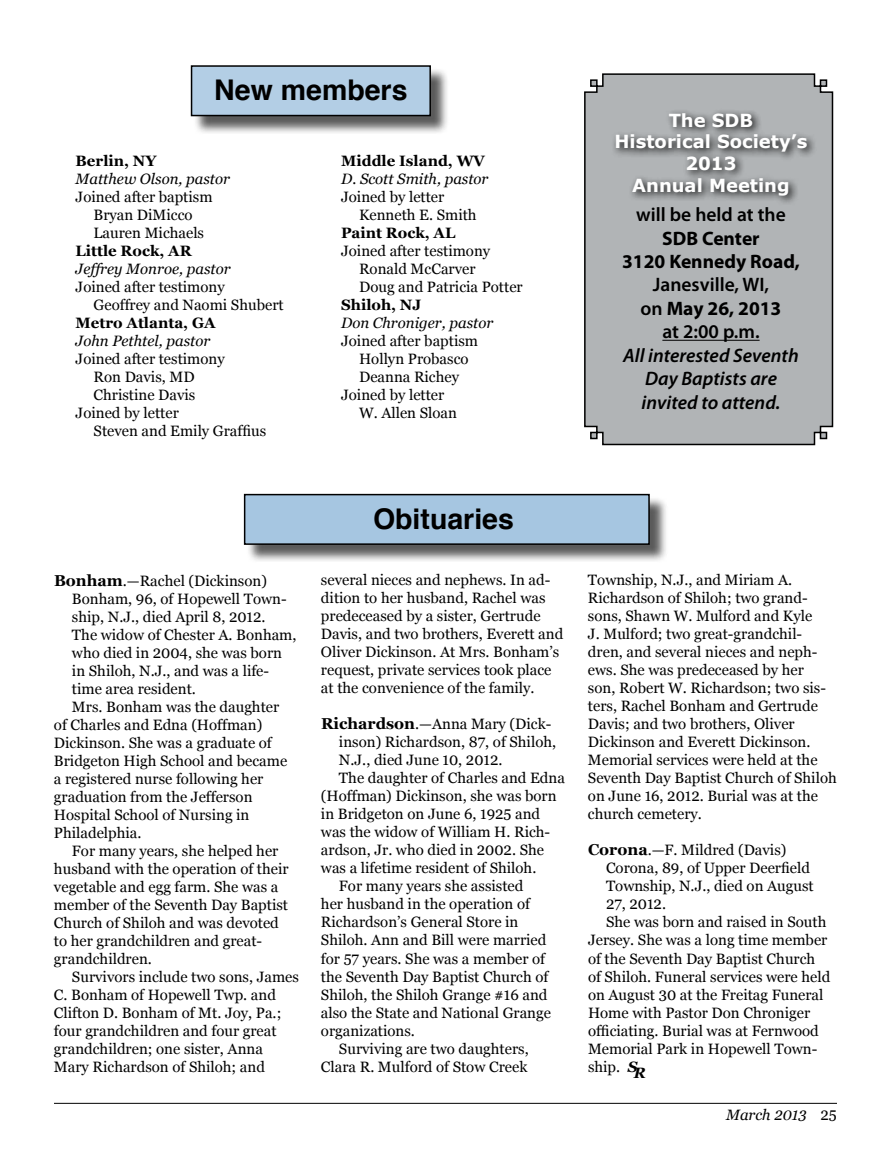
<style>
.page{position:relative;width:891px;height:1175px;background:#fff}
.page>*{position:absolute;margin:0;border:0;box-sizing:border-box;transform-origin:0 0}
.t1{font:700 28.5px "Helvetica";color:#000}
.t2{font:600 19.5px/23.4px "Myriad Pro";color:#000;text-align:center}
.t3{font:italic 600 19.5px/23.4px "Myriad Pro";color:#000;text-align:center}
.t4{font:700 19.5px/23.4px "Myriad Pro";color:#000;text-align:center}
.t5{font:700 18px/21.6px "Verdana";color:#fff;text-align:center}
.t6{font:15px/18px "Georgia";color:#000}
.t7{font:italic 15px "Georgia";color:#000}
.t8{font:700 15px "Georgia";color:#000}
.t9{font:italic 700 15px "Georgia";color:#000}
.s1{font-weight:700}
.s2{font-weight:700;font-size:15.75px}
.s3{font-style:normal}
</style>
<div class="page">
<hr style="left:54px;top:1102px;width:783px;height:1px;background:#000">
<div style="left:584px;top:73px;width:250px;height:373px;background:#b1b4b6"></div>
<div style="left:246px;top:496px;width:422px;height:67px;background:#000;opacity:.65"></div>
<div style="left:245px;top:494px;width:404px;height:50px;background:#a6c6e1"></div>
<div style="left:244px;top:494px;width:406px;height:51px;border:2px solid #000"></div>
<div style="left:193px;top:68px;width:257px;height:67px;background:#000;opacity:.65"></div>
<div style="left:192px;top:66px;width:238px;height:50px;background:#b3cee5"></div>
<div style="left:191px;top:65px;width:240px;height:51px;border:2px solid #000"></div>
<hr style="left:662px;top:340px;width:98px;height:1px;background:#000">
<div style="left:611px;top:108px;width:207px;height:98px;background:#000;opacity:.97"></div>
<h1 class="t1" style="left:214px;top:67px;width:195px">New members</h1>
<p class="t8" style="left:76px;top:152px;width:82px">Berlin, NY</p>
<p class="t7" style="left:76px;top:170px;width:156px">Matthew Olson, pastor</p>
<p class="t6" style="left:94px;top:187px;width:120px;text-indent:-18px">Joined after baptism<br>Bryan DiMicco<br>Lauren Michaels</p>
<p class="t8" style="left:76px;top:242px;width:118px">Little Rock, AR</p>
<p class="t7" style="left:76px;top:260px;width:157px">Jeffrey Monroe, pastor</p>
<p class="t6" style="left:94px;top:277px;width:192px;text-indent:-18px">Joined after testimony<br>Geoffrey and Naomi Shubert</p>
<p class="t8" style="left:76px;top:314px;width:141px">Metro Atlanta, GA</p>
<p class="t7" style="left:76px;top:332px;width:136px">John Pethtel, pastor</p>
<p class="t6" style="left:76px;top:349px;width:151px">Joined after testimony</p>
<p class="t6" style="left:94px;top:367px;width:103px">Ron Davis, MD</p>
<p class="t6" style="left:94px;top:385px;width:103px">Christine Davis</p>
<p class="t6" style="left:76px;top:403px;width:105px">Joined by letter</p>
<p class="t6" style="left:94px;top:421px;width:174px">Steven and Emily Graffius</p>
<p class="t8" style="left:341px;top:152px;width:145px">Middle Island, WV</p>
<p class="t7" style="left:341px;top:170px;width:149px">D. Scott Smith, pastor</p>
<p class="t6" style="left:359px;top:187px;width:119px;text-indent:-18px">Joined by letter<br>Kenneth E. Smith</p>
<p class="t8" style="left:341px;top:224px;width:116px">Paint Rock, AL</p>
<p class="t6" style="left:359px;top:241px;width:165px;text-indent:-18px">Joined after testimony<br>Ronald McCarver<br>Doug and Patricia Potter</p>
<p class="t8" style="left:341px;top:296px;width:82px">Shiloh, NJ</p>
<p class="t7" style="left:341px;top:314px;width:154px">Don Chroniger, pastor</p>
<p class="t6" style="left:341px;top:331px;width:138px">Joined after baptism</p>
<p class="t6" style="left:359px;top:349px;width:111px">Hollyn Probasco</p>
<p class="t6" style="left:359px;top:367px;width:102px">Deanna Richey</p>
<p class="t6" style="left:341px;top:385px;width:105px">Joined by letter</p>
<p class="t6" style="left:359px;top:403px;width:99px">W. Allen Sloan</p>
<p class="t5" style="left:615px;top:109px;width:194px">The SDB<br>Historical Society’s<br>2013<br>Annual Meeting</p>
<h2 class="t2" style="left:636px;top:202px;width:151px">will be held at the</h2>
<h2 class="t4" style="left:622px;top:226px;width:179px">SDB Center<br>3120 Kennedy Road,</h2>
<h2 class="t2" style="left:641px;top:273px;width:142px">Janesville, WI, on <span class="s1">May 26, 2013 </span>at 2:00 p.m.</h2>
<h2 class="t3" style="left:623px;top:343px;width:177px">All interested Seventh<br>Day Baptists are invited to attend.</h2>
<p class="t6" style="left:54px;top:571px;width:214px"><span class="s2">Bonham</span>.—Rachel (Dickinson)</p>
<p class="t6" style="left:72px;top:589px;width:216px">Bonham, 96, of Hopewell Town-</p>
<p class="t6" style="left:72px;top:607px;width:195px">ship, N.J., died April 8, 2012.</p>
<p class="t6" style="left:72px;top:625px;width:226px">The widow of Chester A. Bonham,</p>
<p class="t6" style="left:72px;top:643px;width:212px">who died in 2004, she was born</p>
<p class="t6" style="left:72px;top:661px;width:199px">in Shiloh, N.J., and was a life-</p>
<p class="t6" style="left:72px;top:679px;width:125px">time area resident.</p>
<p class="t6" style="left:72px;top:697px;width:209px">Mrs. Bonham was the daughter</p>
<p class="t6" style="left:54px;top:715px;width:210px">of Charles and Edna (Hoffman)</p>
<p class="t6" style="left:54px;top:733px;width:219px">Dickinson. She was a graduate of</p>
<p class="t6" style="left:54px;top:751px;width:235px">Bridgeton High School and became</p>
<p class="t6" style="left:54px;top:769px;width:211px">a registered nurse following her</p>
<p class="t6" style="left:54px;top:787px;width:200px">graduation from the Jefferson</p>
<p class="t6" style="left:54px;top:805px;width:197px">Hospital School of Nursing in</p>
<p class="t6" style="left:54px;top:823px;width:89px">Philadelphia.</p>
<p class="t6" style="left:72px;top:841px;width:208px">For many years, she helped her</p>
<p class="t6" style="left:54px;top:859px;width:236px">husband with the operation of their</p>
<p class="t6" style="left:54px;top:877px;width:226px">vegetable and egg farm. She was a</p>
<p class="t6" style="left:54px;top:895px;width:236px">member of the Seventh Day Baptist</p>
<p class="t6" style="left:54px;top:913px;width:226px">Church of Shiloh and was devoted</p>
<p class="t6" style="left:54px;top:931px;width:210px">to her grandchildren and great-</p>
<p class="t6" style="left:54px;top:949px;width:99px">grandchildren.</p>
<p class="t6" style="left:72px;top:967px;width:229px">Survivors include two sons, James</p>
<p class="t6" style="left:54px;top:985px;width:223px">C. Bonham of Hopewell Twp. and</p>
<p class="t6" style="left:54px;top:1003px;width:229px">Clifton D. Bonham of Mt. Joy, Pa.;</p>
<p class="t6" style="left:54px;top:1021px;width:224px">four grandchildren and four great</p>
<p class="t6" style="left:54px;top:1039px;width:210px">grandchildren; one sister, Anna</p>
<p class="t6" style="left:54px;top:1057px;width:213px">Mary Richardson of Shiloh; and</p>
<h1 class="t1" style="left:373px;top:495px;width:142px">Obituaries</h1>
<p class="t6" style="left:321px;top:571px;width:244px">several nieces and nephews. In ad&shy;dition to her husband, Rachel was predeceased by a sister, Gertrude Davis, and two brothers, Everett and Oliver Dickinson. At Mrs. Bonham’s request, private services took place at the convenience of the family.</p>
<p class="t6" style="left:321px;top:715px;width:232px"><span class="s2">Richardson</span>.—Anna Mary (Dick-</p>
<p class="t6" style="left:339px;top:733px;width:219px">inson) Richardson, 87, of Shiloh,</p>
<p class="t6" style="left:339px;top:751px;width:165px">N.J., died June 10, 2012.</p>
<p class="t6" style="left:339px;top:769px;width:227px">The daughter of Charles and Edna</p>
<p class="t6" style="left:321px;top:787px;width:237px">(Hoffman) Dickinson, she was born</p>
<p class="t6" style="left:321px;top:805px;width:221px">in Bridgeton on June 6, 1925 and</p>
<p class="t6" style="left:321px;top:823px;width:231px">was the widow of William H. Rich-</p>
<p class="t6" style="left:321px;top:841px;width:225px">ardson, Jr. who died in 2002. She</p>
<p class="t6" style="left:321px;top:859px;width:217px">was a lifetime resident of Shiloh.</p>
<p class="t6" style="left:339px;top:877px;width:186px">For many years she assisted</p>
<p class="t6" style="left:321px;top:895px;width:210px">her husband in the operation of</p>
<p class="t6" style="left:321px;top:913px;width:199px">Richardson’s General Store in</p>
<p class="t6" style="left:321px;top:931px;width:227px">Shiloh. Ann and Bill were married</p>
<p class="t6" style="left:321px;top:949px;width:226px">for 57 years. She was a member of</p>
<p class="t6" style="left:321px;top:967px;width:229px">the Seventh Day Baptist Church of</p>
<p class="t6" style="left:321px;top:985px;width:228px">Shiloh, the Shiloh Grange #16 and</p>
<p class="t6" style="left:321px;top:1003px;width:232px">also the State and National Grange</p>
<p class="t6" style="left:321px;top:1021px;width:95px">organizations.</p>
<p class="t6" style="left:339px;top:1039px;width:191px">Surviving are two daughters,</p>
<p class="t6" style="left:321px;top:1057px;width:208px">Clara R. Mulford of Stow Creek</p>
<p class="t6" style="left:588px;top:571px;width:250px">Township, N.J., and Miriam A.<br>Richardson of Shiloh; two grand&shy;sons, Shawn W. Mulford and Kyle<br>J. Mulford; two great-grandchil&shy;dren, and several nieces and neph&shy;ews. She was predeceased by her<br>son, Robert W. Richardson; two sis&shy;ters, Rachel Bonham and Gertrude<br>Davis; and two brothers, Oliver<br>Dickinson and Everett Dickinson.<br>Memorial services were held at the<br>Seventh Day Baptist Church of Shiloh on June 16, 2012. Burial was at the church cemetery.</p>
<p class="t6" style="left:588px;top:841px;width:200px"><span class="s2">Corona</span>.—F. Mildred (Davis)</p>
<p class="t6" style="left:606px;top:859px;width:205px">Corona, 89, of Upper Deerfield</p>
<p class="t6" style="left:606px;top:877px;width:209px">Township, N.J., died on August</p>
<p class="t6" style="left:606px;top:895px;width:62px">27, 2012.</p>
<p class="t6" style="left:606px;top:913px;width:222px">She was born and raised in South</p>
<p class="t6" style="left:588px;top:931px;width:241px">Jersey. She was a long time member</p>
<p class="t6" style="left:588px;top:949px;width:229px">of the Seventh Day Baptist Church</p>
<p class="t6" style="left:588px;top:967px;width:244px">of Shiloh. Funeral services were held</p>
<p class="t6" style="left:588px;top:985px;width:237px">on August 30 at the Freitag Funeral</p>
<p class="t6" style="left:588px;top:1003px;width:224px">Home with Pastor Don Chroniger</p>
<p class="t6" style="left:588px;top:1021px;width:232px">officiating. Burial was at Fernwood</p>
<p class="t6" style="left:588px;top:1039px;width:231px">Memorial Park in Hopewell Town-</p>
<p class="t6" style="left:588px;top:1057px;width:34px">ship.</p>
<p class="t9" style="left:628px;top:1061px;width:19px">SR</p>
<p class="t7" style="left:726px;top:1106px;width:112px">March 2013 <span class="s3">25</span></p>
</div>
